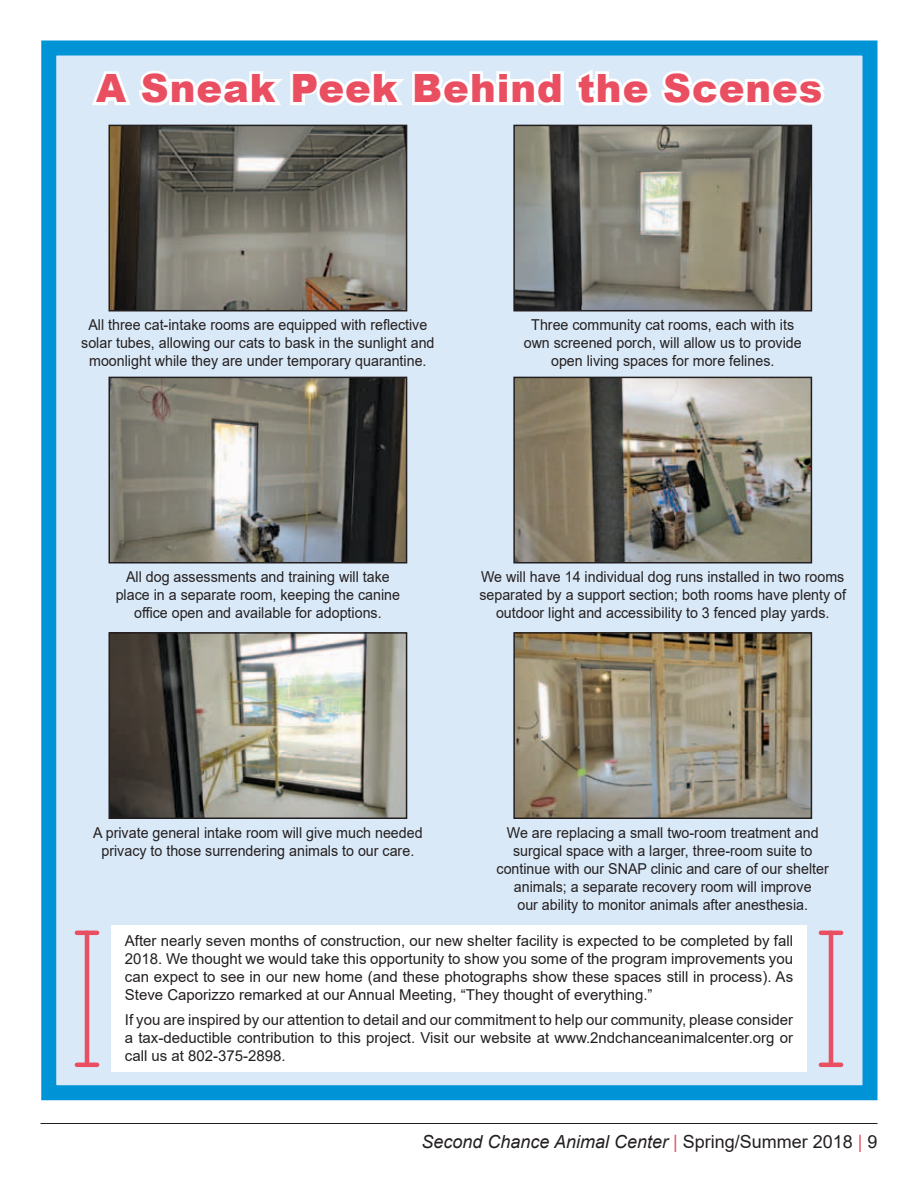
<style>
.page{position:relative;width:918px;height:1188px;background:#fff}
.page>*{position:absolute;margin:0;border:0;box-sizing:border-box;transform-origin:0 0}
.t1{font:900 39px "Arial";letter-spacing:.025em;color:#e94e61}
.t2{font:italic 18px "Arial";color:#231f20}
.t3{font:15px/18px "Arial";color:#231f20;text-align:center;scale:.95 1}
.t4{font:15px/18px "Arial";color:#231f20;text-align:justify}
.s1{font-style:normal;color:#e94e61}
.s2{font-style:normal}
</style>
<div class="page">
<hr style="left:40px;top:1123px;width:838px;height:1px;background:#231f20">
<div style="left:41px;top:40px;width:837px;height:1060px;background:#dae9f7;border:15px solid #0094d7"></div>
<svg style="left:92px;top:71px;width:472px;height:35px"></svg>
<svg style="left:576px;top:70px;width:249px;height:36px"></svg>
<img style="left:516px;top:128px;width:293px;height:180px">
<div style="left:513px;top:125px;width:299px;height:186px;border:2px solid #231f20"></div>
<img style="left:516px;top:380px;width:293px;height:180px">
<div style="left:513px;top:377px;width:299px;height:186px;border:2px solid #231f20"></div>
<img style="left:112px;top:635px;width:292px;height:181px">
<div style="left:109px;top:632px;width:298px;height:187px;border:2px solid #231f20"></div>
<img style="left:516px;top:635px;width:293px;height:181px">
<div style="left:513px;top:632px;width:299px;height:187px;border:2px solid #231f20"></div>
<img style="left:112px;top:128px;width:292px;height:180px">
<div style="left:109px;top:125px;width:298px;height:186px;border:2px solid #231f20"></div>
<img style="left:112px;top:380px;width:292px;height:180px">
<div style="left:109px;top:377px;width:298px;height:186px;border:2px solid #231f20"></div>
<div style="left:111px;top:925px;width:696px;height:147px;background:#fff"></div>
<hr style="left:85px;top:933px;width:4px;height:132px;background:#e94e61">
<hr style="left:77px;top:1063px;width:20px;height:4px;background:#e94e61">
<hr style="left:77px;top:931px;width:20px;height:4px;background:#e94e61">
<hr style="left:829px;top:933px;width:4px;height:132px;background:#e94e61">
<hr style="left:821px;top:1063px;width:20px;height:4px;background:#e94e61">
<hr style="left:821px;top:931px;width:20px;height:4px;background:#e94e61">
<h1 class="t1" style="left:96px;top:60px;width:728px">A Sneak Peek Behind the Scenes</h1>
<p class="t3" style="left:81px;top:316px;width:373px">All three cat-intake rooms are equipped with reflective solar tubes, allowing our cats to bask in the sunlight and moonlight while they are under temporary quarantine.</p>
<p class="t3" style="left:524px;top:316px;width:294px">Three community cat rooms, each with its own screened porch, will allow us to provide open living spaces for more felines.</p>
<p class="t3" style="left:116px;top:568px;width:301px">All dog assessments and training will take place in a separate room, keeping the canine office open and available for adoptions.</p>
<p class="t3" style="left:479px;top:568px;width:388px">We will have 14 individual dog runs installed in two rooms separated by a support section; both rooms have plenty of outdoor light and accessibility to 3 fenced play yards.</p>
<p class="t3" style="left:497px;top:824px;width:351px">We are replacing a small two-room treatment and surgical space with a larger, three-room suite to continue with our SNAP clinic and care of our shelter animals; a separate recovery room will improve<br>our ability to monitor animals after anesthesia.</p>
<p class="t4" style="left:125px;top:932px;width:670px">After nearly seven months of construction, our new shelter facility is expected to be completed by fall 2018. We thought we would take this opportunity to show you some of the program improvements you can expect to see in our new home (and these photographs show these spaces still in process). As Steve Caporizzo remarked at our Annual Meeting, “They thought of everything.”</p>
<p class="t4" style="left:125px;top:1011px;width:670px">If you are inspired by our attention to detail and our commitment to help our community, please consider a tax-deductible contribution to this project. Visit our website at www.2ndchanceanimalcenter.org or call us at 802-375-2898.</p>
<p class="t3" style="left:93px;top:824px;width:348px">A private general intake room will give much needed privacy to those surrendering animals to our care.</p>
<p class="t2" style="left:422px;top:1130px;width:457px">Second Chance Animal Center <span class="s1">|</span> <span class="s2">Spring/Summer 2018</span> <span class="s1">|</span> <span class="s2">9</span></p>
</div>
